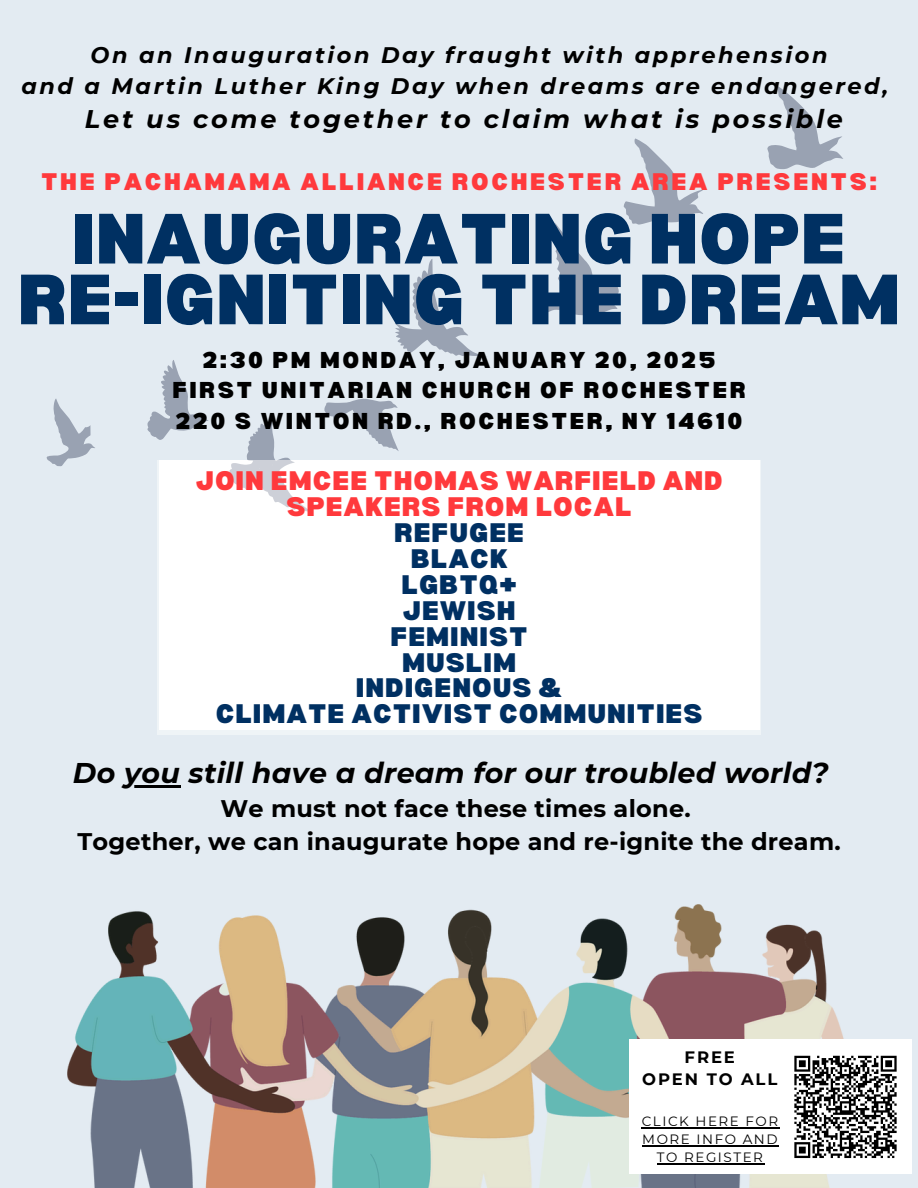
<style>
.page{position:relative;width:918px;height:1188px;background:#e3ebf2}
.page>*{position:absolute;margin:0;border:0;box-sizing:border-box;transform-origin:0 0}
.t1{font:900 69.45px "Bernoru";letter-spacing:.01em;color:#003062}
.t2{font:italic 700 28.5px "Montserrat";letter-spacing:.01em;color:#000}
.t3{font:900 26.25px/25.8px "Bernoru";letter-spacing:.04em;color:#003062;text-align:center}
.t4{font:italic 700 25.5px "Montserrat";letter-spacing:.115em;color:#000}
.t5{font:700 24px/32.7px "Montserrat";letter-spacing:.01em;color:#000;text-align:center}
.t6{font:900 23.4px "Bernoru";letter-spacing:.115em;color:#ff393c}
.t7{font:italic 700 22.5px/30.3px "Montserrat";letter-spacing:.115em;color:#000;text-align:center}
.t8{font:900 22.5px/30.3px "Bernoru";letter-spacing:.115em;color:#000;text-align:center}
.t9{font:700 16.5px/22.5px "Montserrat";letter-spacing:.115em;color:#000;text-align:center}
.t10{font:13.5px/18px "Montserrat";letter-spacing:.115em;color:#000;text-align:center}
.s1{color:#ff393c}
</style>
<div class="page">
<svg style="left:767px;top:86px;width:76px;height:83px"></svg>
<svg style="left:537px;top:138px;width:166px;height:177px"></svg>
<svg style="left:395px;top:259px;width:90px;height:97px"></svg>
<svg style="left:324px;top:398px;width:75px;height:53px"></svg>
<svg style="left:246px;top:417px;width:44px;height:43px"></svg>
<svg style="left:147px;top:360px;width:62px;height:80px"></svg>
<svg style="left:46px;top:399px;width:49px;height:67px"></svg>
<div style="left:158px;top:460px;width:603px;height:275px;background:#fff"></div>
<img style="left:68px;top:905px;width:782px;height:283px">
<hr style="left:124px;top:785px;width:56px;height:3px;background:#000">
<div style="left:630px;top:1040px;width:282px;height:134px;background:#fff"></div>
<svg style="left:794px;top:1055px;width:103px;height:103px"></svg>
<hr style="left:642px;top:1127px;width:138px;height:1px;background:#000">
<hr style="left:642px;top:1145px;width:137px;height:1px;background:#000">
<hr style="left:657px;top:1163px;width:108px;height:1px;background:#000">
<h4 class="t7" style="left:21px;top:40px;width:868px">On an Inauguration Day fraught with apprehension<br>and a Martin Luther King Day when dreams are endangered,</h4>
<h4 class="t4" style="left:85px;top:104px;width:759px">Let us come together to claim what is possible</h4>
<h1 class="t6" style="left:41px;top:168px;width:838px">THE PACHAMAMA ALLIANCE ROCHESTER AREA PRESENTS:</h1>
<p class="t1" style="left:72px;top:199px;width:774px">INAUGURATING HOPE</p>
<h4 class="t1" style="left:18px;top:260px;width:884px">RE-IGNITING THE DREAM</h4>
<p class="t8" style="left:172px;top:344px;width:575px">2:30 PM MONDAY, JANUARY 20, 2025<br>FIRST UNITARIAN CHURCH OF ROCHESTER<br>220 S WINTON RD., ROCHESTER, NY 14610</p>
<h5 class="t3" style="left:196px;top:467px;width:529px"><span class="s1">JOIN EMCEE THOMAS WARFIELD AND<br>SPEAKERS FROM LOCAL<br></span>REFUGEE<br>BLACK<br>LGBTQ+<br>JEWISH<br>FEMINIST<br>MUSLIM<br>INDIGENOUS &amp;<br>CLIMATE ACTIVIST COMMUNITIES</h5>
<h2 class="t2" style="left:73px;top:756px;width:757px">Do you still have a dream for our troubled world?</h2>
<h3 class="t5" style="left:77px;top:792px;width:765px">We must not face these times alone.<br>Together, we can inaugurate hope and re-ignite the dream.</h3>
<p class="t9" style="left:642px;top:1046px;width:137px">FREE<br>OPEN TO ALL</p>
<h6 class="t10" style="left:642px;top:1112px;width:138px">CLICK HERE FOR<br>MORE INFO AND<br>TO REGISTER</h6>
</div>
